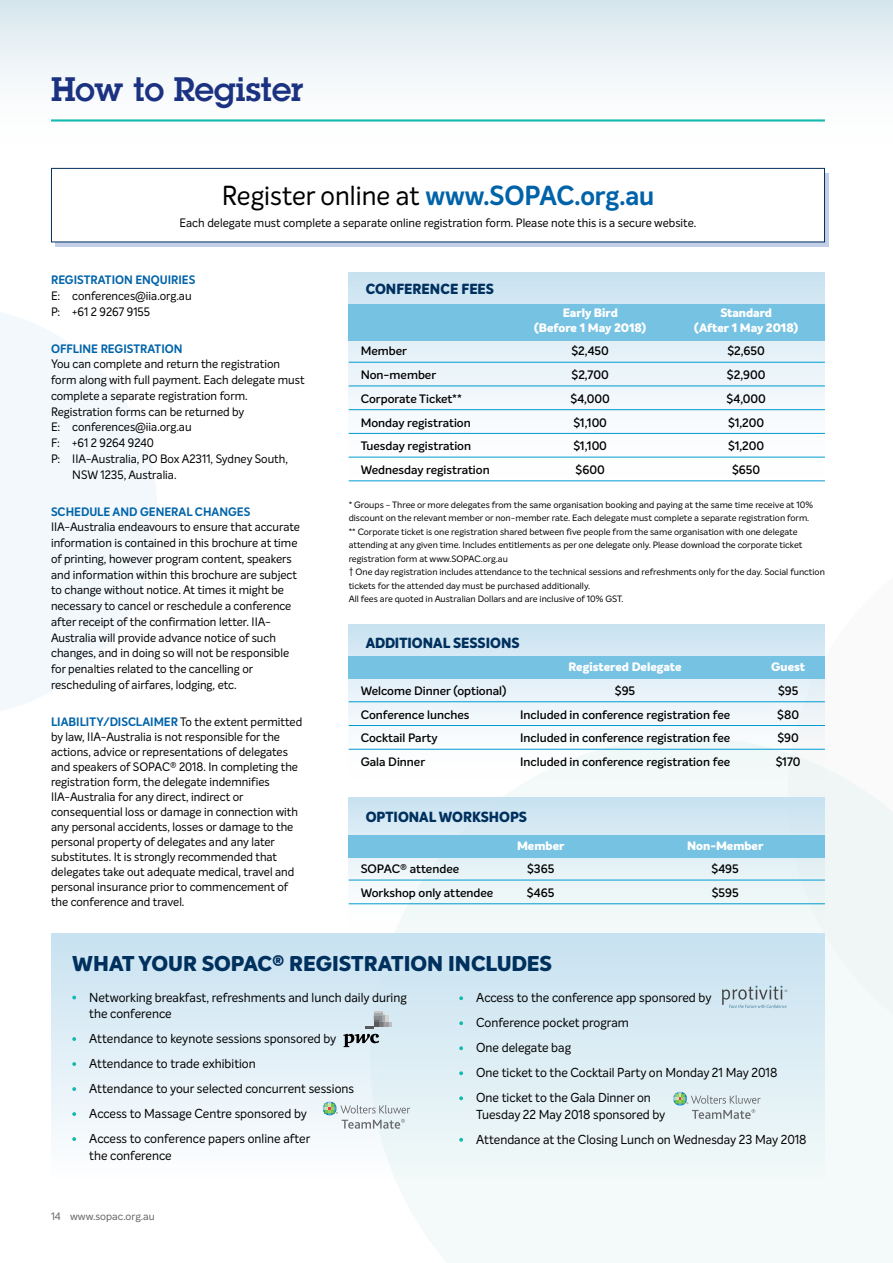
<style>
.page{position:relative;width:893px;height:1263px;background:#fff}
.page>*{position:absolute;margin:0;border:0;box-sizing:border-box;transform-origin:0 0}
.t1{font:600 33px "Lubalin Graph";color:#1b3281}
.t2{font:27px "Intelo";color:#000;scale:.95 1}
.t3{font:800 21px "Intelo";color:#00305e}
.t4{font:800 14.4px "Intelo";color:#00305e;scale:.95 1}
.t5{font:12.75px/25px "Intelo";color:#000;scale:.95 1}
.t6{font:12px/15px "Intelo";color:#000;scale:.95 1}
.t7{font:600 12px "Intelo";color:#000}
.t8{font:800 12px "Intelo";color:#fff}
.t9{font:700 12px "Intelo";color:#0063a9;scale:.95 1}
.t10{font:10.5px "Intelo";color:#636466}
.t11{font:9px/13.5px "Intelo";color:#000}
.s1{font-weight:700;color:#0063a9}
</style>
<div class="page">
<div style="left:0;top:0;width:893px;height:149px;background:linear-gradient(to bottom,#dae8ef,#fff)"></div>
<svg style="left:0;top:312px;width:157px;height:399px;fill:#f2f8fc"></svg>
<div style="left:395px;top:768px;width:498px;height:495px;background:#f3faf9"></div>
<div style="left:56px;top:173px;width:773px;height:73px;background:linear-gradient(to right,#c2cfe7,#c2cfe7)"></div>
<hr style="left:51px;top:119px;width:774px;height:3px;background:#14bab0">
<svg style="left:349px;top:272px;width:476px;height:185px"></svg>
<div style="left:349px;top:304px;width:476px;height:36px;background:#76c2e3"></div>
<hr style="left:349px;top:362px;width:476px;height:1px;background:#009bd1">
<hr style="left:349px;top:386px;width:476px;height:1px;background:#009bd1">
<hr style="left:349px;top:409px;width:476px;height:1px;background:#009bd1">
<hr style="left:349px;top:433px;width:476px;height:1px;background:#009bd1">
<hr style="left:349px;top:457px;width:476px;height:1px;background:#009bd1">
<hr style="left:349px;top:480px;width:476px;height:1px;background:#009bd1">
<svg style="left:349px;top:797px;width:476px;height:132px"></svg>
<div style="left:349px;top:835px;width:476px;height:23px;background:#76c2e3"></div>
<hr style="left:349px;top:880px;width:476px;height:1px;background:#009bd1">
<hr style="left:349px;top:903px;width:476px;height:1px;background:#009bd1">
<div style="left:51px;top:933px;width:774px;height:246px;background:linear-gradient(to bottom,#c7e1f0,#f7fbfb)"></div>
<svg style="left:349px;top:625px;width:476px;height:155px;fill:#eff6f9"></svg>
<div style="left:349px;top:656px;width:476px;height:23px;background:#76c2e3"></div>
<hr style="left:349px;top:701px;width:476px;height:1px;background:#009bd1">
<hr style="left:349px;top:725px;width:476px;height:1px;background:#009bd1">
<hr style="left:349px;top:749px;width:476px;height:1px;background:#009bd1">
<svg style="left:72px;top:995px;width:4px;height:4px"></svg>
<svg style="left:72px;top:1037px;width:4px;height:4px"></svg>
<svg style="left:72px;top:1062px;width:4px;height:4px"></svg>
<svg style="left:72px;top:1087px;width:4px;height:4px"></svg>
<svg style="left:72px;top:1112px;width:4px;height:4px"></svg>
<svg style="left:323px;top:1101px;width:87px;height:28px"></svg>
<svg style="left:72px;top:1137px;width:4px;height:4px"></svg>
<svg style="left:459px;top:996px;width:4px;height:4px"></svg>
<svg style="left:722px;top:986px;width:65px;height:22px"></svg>
<svg style="left:459px;top:1021px;width:4px;height:4px"></svg>
<svg style="left:459px;top:1046px;width:4px;height:4px"></svg>
<svg style="left:459px;top:1071px;width:4px;height:4px"></svg>
<svg style="left:459px;top:1096px;width:4px;height:4px"></svg>
<svg style="left:673px;top:1092px;width:88px;height:27px;background:#ccdada"></svg>
<svg style="left:459px;top:1138px;width:4px;height:4px"></svg>
<div style="left:51px;top:168px;width:774px;height:74px;background:#fff;border:1px solid #00305e"></div>
<svg style="left:343px;top:1011px;width:48px;height:36px;background:#b7c4cb"></svg>
<h1 class="t1" style="left:51px;top:67px;width:254px">How to Register</h1>
<h2 class="t2" style="left:222px;top:179px;width:457px">Register online at <span class="s1">www.SOPAC.org.au</span></h2>
<p class="t6" style="left:180px;top:215px;width:545px">Each delegate must complete a separate online registration form. Please note this is a secure website.</p>
<p class="t9" style="left:51px;top:272px;width:153px">REGISTRATION ENQUIRIES</p>
<p class="t6" style="left:51px;top:288px;width:150px;line-height:15.8px">E: conferences@iia.org.au<br>P: +61 2 9267 9155</p>
<p class="t9" style="left:51px;top:341px;width:140px">OFFLINE REGISTRATION</p>
<p class="t6" style="left:51px;top:357px;width:243px">You can complete and return the registration</p>
<p class="t6" style="left:51px;top:372px;width:268px">form along with full payment. Each delegate must</p>
<p class="t6" style="left:51px;top:388px;width:209px">complete a separate registration form.</p>
<p class="t6" style="left:51px;top:404px;width:205px">Registration forms can be returned by</p>
<p class="t6" style="left:51px;top:420px;width:150px">E: conferences@iia.org.au</p>
<p class="t6" style="left:51px;top:435px;width:110px">F: +61 2 9264 9240</p>
<p class="t6" style="left:51px;top:451px;width:251px">P: IIA-Australia, PO Box A2311, Sydney South,</p>
<p class="t6" style="left:72px;top:467px;width:111px">NSW 1235, Australia.</p>
<p class="t9" style="left:51px;top:504px;width:211px">SCHEDULE AND GENERAL CHANGES</p>
<p class="t6" style="left:51px;top:519px;width:264px;line-height:15.8px">IIA-Australia endeavours to ensure that accurate information is contained in this brochure at time of printing, however program content, speakers and information within this brochure are subject to change without notice. At times it might be necessary to cancel or reschedule a conference after receipt of the confirmation letter. IIA-Australia will provide advance notice of such changes, and in doing so will not be responsible for penalties related to the cancelling or rescheduling of airfares, lodging, etc.</p>
<p class="t6" style="left:51px;top:714px;width:266px"><span class="s1">LIABILITY/DISCLAIMER</span> To the extent permitted by law, IIA-Australia is not responsible for the actions, advice or representations of delegates and speakers of SOPAC® 2018. In completing the registration form, the delegate indemnifies IIA-Australia for any direct, indirect or consequential loss or damage in connection with any personal accidents, losses or damage to the personal property of delegates and any later substitutes. It is strongly recommended that delegates take out adequate medical, travel and personal insurance prior to commencement of the conference and travel.</p>
<p class="t4" style="left:366px;top:280px;width:137px">CONFERENCE FEES</p>
<p class="t8" style="left:563px;top:305px;width:57px">Early Bird</p>
<p class="t8" style="left:720px;top:305px;width:53px">Standard</p>
<p class="t8" style="left:534px;top:320px;width:114px">(Before 1 May 2018)</p>
<p class="t8" style="left:694px;top:320px;width:105px">(After 1 May 2018)</p>
<p class="t7" style="left:361px;top:344px;width:48px">Member</p>
<p class="t7" style="left:571px;top:344px;width:39px">$2,450</p>
<p class="t7" style="left:727px;top:344px;width:39px">$2,650</p>
<p class="t7" style="left:361px;top:367px;width:77px">Non-member</p>
<p class="t7" style="left:572px;top:367px;width:39px">$2,700</p>
<p class="t7" style="left:727px;top:367px;width:40px">$2,900</p>
<p class="t7" style="left:361px;top:391px;width:103px">Corporate Ticket**</p>
<p class="t7" style="left:570px;top:391px;width:41px">$4,000</p>
<p class="t7" style="left:726px;top:391px;width:41px">$4,000</p>
<p class="t7" style="left:361px;top:415px;width:112px">Monday registration</p>
<p class="t7" style="left:573px;top:415px;width:35px">$1,100</p>
<p class="t7" style="left:728px;top:415px;width:38px">$1,200</p>
<p class="t7" style="left:361px;top:439px;width:112px">Tuesday registration</p>
<p class="t7" style="left:573px;top:439px;width:35px">$1,100</p>
<p class="t7" style="left:728px;top:439px;width:38px">$1,200</p>
<p class="t7" style="left:361px;top:462px;width:131px">Wednesday registration</p>
<p class="t7" style="left:576px;top:462px;width:31px">$600</p>
<p class="t7" style="left:732px;top:462px;width:30px">$650</p>
<p class="t11" style="left:349px;top:498px;width:478px">* Groups - Three or more delegates from the same organisation booking and paying at the same time receive at 10% discount on the relevant member or non-member rate. Each delegate must complete a separate registration form.<br>** Corporate ticket is one registration shared between five people from the same organisation with one delegate attending at any given time. Includes entitlements as per one delegate only. Please download the corporate ticket registration form at www.SOPAC.org.au<br>† One day registration includes attendance to the technical sessions and refreshments only for the day. Social function tickets for the attended day must be purchased additionally.<br>All fees are quoted in Australian Dollars and are inclusive of 10% GST.</p>
<p class="t4" style="left:366px;top:634px;width:163px">ADDITIONAL SESSIONS</p>
<p class="t8" style="left:569px;top:659px;width:115px">Registered Delegate</p>
<p class="t8" style="left:771px;top:659px;width:36px">Guest</p>
<p class="t7" style="left:361px;top:683px;width:147px">Welcome Dinner (optional)</p>
<p class="t7" style="left:615px;top:683px;width:22px">$95</p>
<p class="t7" style="left:778px;top:683px;width:22px">$95</p>
<p class="t7" style="left:361px;top:707px;width:110px">Conference lunches</p>
<p class="t7" style="left:520px;top:707px;width:212px">Included in conference registration fee</p>
<p class="t7" style="left:777px;top:707px;width:23px">$80</p>
<p class="t7" style="left:361px;top:731px;width:79px">Cocktail Party</p>
<p class="t7" style="left:520px;top:731px;width:212px">Included in conference registration fee</p>
<p class="t7" style="left:777px;top:731px;width:23px">$90</p>
<p class="t7" style="left:361px;top:754px;width:66px">Gala Dinner</p>
<p class="t7" style="left:520px;top:754px;width:212px">Included in conference registration fee</p>
<p class="t7" style="left:776px;top:754px;width:26px">$170</p>
<p class="t4" style="left:366px;top:808px;width:171px">OPTIONAL WORKSHOPS</p>
<p class="t8" style="left:517px;top:837px;width:49px">Member</p>
<p class="t8" style="left:687px;top:837px;width:78px">Non-Member</p>
<p class="t7" style="left:361px;top:861px;width:100px">SOPAC® attendee</p>
<p class="t7" style="left:527px;top:861px;width:29px">$365</p>
<p class="t7" style="left:712px;top:861px;width:29px">$495</p>
<p class="t7" style="left:361px;top:885px;width:134px">Workshop only attendee</p>
<p class="t7" style="left:527px;top:885px;width:29px">$465</p>
<p class="t7" style="left:712px;top:885px;width:28px">$595</p>
<h3 class="t3" style="left:72px;top:949px;width:481px">WHAT YOUR SOPAC® REGISTRATION INCLUDES</h3>
<p class="t5" style="left:89px;top:989px;width:336px;line-height:16.5px">Networking breakfast, refreshments and lunch daily during the conference</p>
<p class="t5" style="left:89px;top:1026px;width:280px">Attendance to keynote sessions sponsored by Attendance to trade exhibition<br>Attendance to your selected concurrent sessions Access to Massage Centre sponsored by<br>Access to conference papers online after</p>
<p class="t5" style="left:89px;top:1143px;width:88px">the conference</p>
<p class="t10" style="left:51px;top:1210px;width:105px">14 www.sopac.org.au</p>
<p class="t5" style="left:476px;top:985px;width:318px">Access to the conference app sponsored by Conference pocket program<br>One delegate bag<br>One ticket to the Cocktail Party on Monday 21 May 2018<br>One ticket to the Gala Dinner on</p>
<p class="t5" style="left:476px;top:1102px;width:349px">Tuesday 22 May 2018 sponsored by<br>Attendance at the Closing Lunch on Wednesday 23 May 2018</p>
</div>
